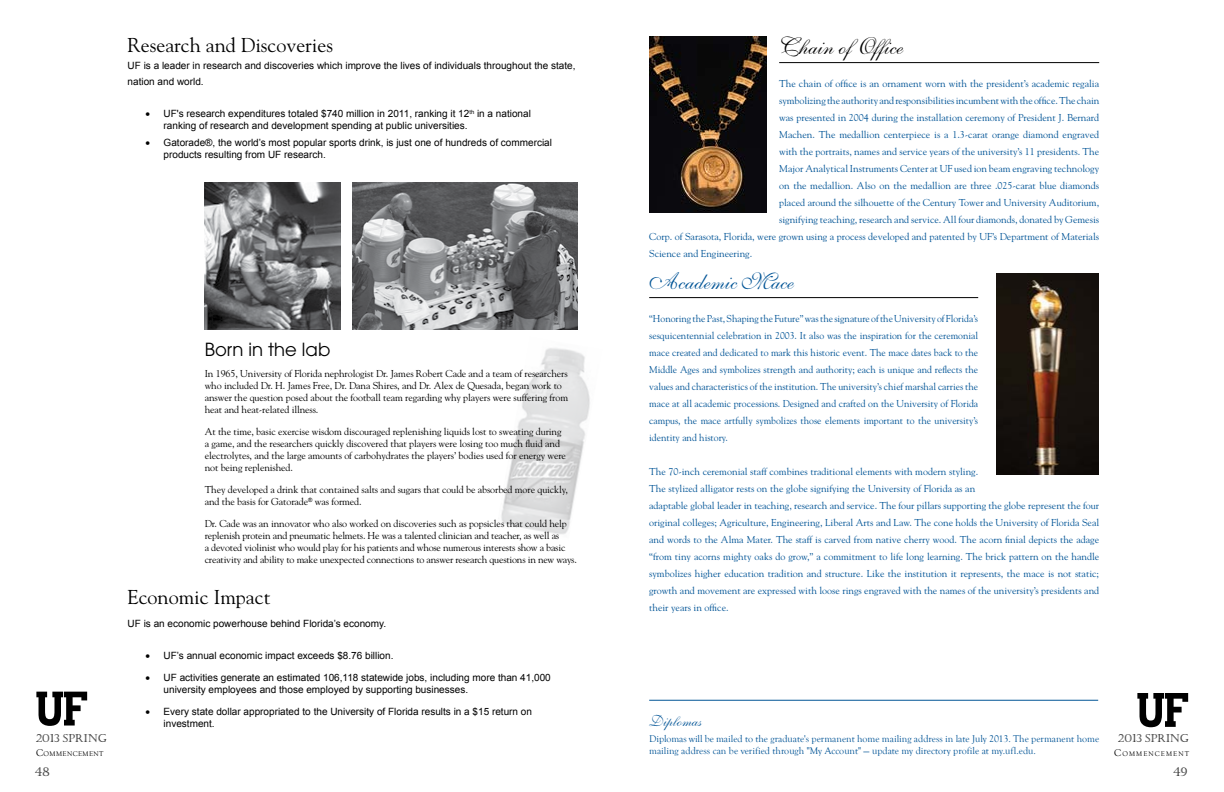
<style>
.page{position:relative;width:1224px;height:792px;background:#fff}
.page>*{position:absolute;margin:0;border:0;box-sizing:border-box;transform-origin:0 0}
.t1{font:24px "Shelley Volante Script";color:#000}
.t2{font:24px "Shelley Volante Script";color:#005496}
.t3{font:20px "Goudy";color:#000}
.t4{font:18px "Avant Garde";color:#000}
.t5{font:16px "Shelley Volante Script";color:#005496}
.t6{font:12px "Castellar";color:#000}
.t7{font:11px "Castellar";color:#000}
.t8{font:10px/17px "Goudy";color:#005496;text-align:justify}
.t9{font:10px/12px "Goudy";letter-spacing:-.01em;color:#000}
.t10{font:10px/12px "Arial";color:#000}
.t11{font:10px/12px "Goudy Old Style T";color:#005496}
.t12{font:7px "Goudy Old Style T";letter-spacing:.05em;color:#000}
.t13{font:7px "Goudy Old Style T";letter-spacing:.145em;color:#000}
.s1{font-size:10px}
</style>
<div class="page">
<svg style="left:36px;top:692px;width:51px;height:34px"></svg>
<svg style="left:1137px;top:693px;width:51px;height:34px"></svg>
<img style="left:501px;top:348px;width:89px;height:187px">
<img style="left:353px;top:182px;width:224px;height:148px">
<img style="left:205px;top:182px;width:136px;height:148px">
<hr style="left:649px;top:700px;width:449px;height:1px;background:#005496">
<hr style="left:779px;top:62px;width:320px;height:1px;background:#000">
<hr style="left:649px;top:297px;width:329px;height:1px;background:#000">
<img style="left:649px;top:36px;width:117px;height:177px">
<img style="left:997px;top:273px;width:101px;height:201px">
<h2 class="t3" style="left:128px;top:33px;width:207px">Research and Discoveries</h2>
<p class="t10" style="left:128px;top:57px;width:449px;line-height:16.8px">UF is a leader in research and discoveries which improve the lives of individuals throughout the state, nation and world.</p>
<p class="t10" style="left:164px;top:107px;width:369px;text-indent:-18px">• UF's research expenditures totaled $740 million in 2011, ranking it 12<sup>th</sup> in a national ranking of research and development spending at public universities.</p>
<p class="t10" style="left:164px;top:136px;width:390px;text-indent:-18px">• Gatorade®, the world’s most popular sports drink, is just one of hundreds of commercial products resulting from UF research.</p>
<p class="t7" style="left:36px;top:732px;width:72px">2013 SPRING</p>
<p class="t12" style="left:36px;top:750px;width:69px"><span class="s1">C</span>OMMENCEMENT</p>
<h3 class="t4" style="left:205px;top:339px;width:127px">Born in the lab</h3>
<p class="t9" style="left:205px;top:368px;width:365px">In 1965, University of Florida nephrologist Dr. James Robert Cade and a team of researchers who included Dr. H. James Free, Dr. Dana Shires, and Dr. Alex de Quesada, began work to answer the question posed about the football team regarding why players were suffering from heat and heat-related illness.</p>
<p class="t9" style="left:205px;top:426px;width:363px">At the time, basic exercise wisdom discouraged replenishing liquids lost to sweating during a game, and the researchers quickly discovered that players were losing too much fluid and electrolytes, and the large amounts of carbohydrates the players’ bodies used for energy were not being replenished.</p>
<p class="t9" style="left:205px;top:484px;width:365px">They developed a drink that contained salts and sugars that could be absorbed more quickly, and the basis for Gatorade<sup>®</sup> was formed.</p>
<p class="t9" style="left:205px;top:518px;width:374px">Dr. Cade was an innovator who also worked on discoveries such as popsicles that could help replenish protein and pneumatic helmets. He was a talented clinician and teacher, as well as<br>a devoted violinist who would play for his patients and whose numerous interests show a basic creativity and ability to make unexpected connections to answer research questions in new ways.</p>
<h2 class="t3" style="left:128px;top:585px;width:144px">Economic Impact</h2>
<p class="t10" style="left:128px;top:618px;width:260px">UF is an economic powerhouse behind Florida’s economy.</p>
<p class="t10" style="left:146px;top:649px;width:249px">• UF’s annual economic impact exceeds $8.76 billion.</p>
<p class="t10" style="left:164px;top:671px;width:389px;text-indent:-18px">• UF activities generate an estimated 106,118 statewide jobs, including more than 41,000 university employees and those employed by supporting businesses.</p>
<p class="t10" style="left:164px;top:705px;width:370px;text-indent:-18px">• Every state dollar appropriated to the University of Florida results in a $15 return on investment.</p>
<h1 class="t1" style="left:779px;top:32px;width:125px">Chain of Office</h1>
<p class="t8" style="left:779px;top:75px;width:322px">The chain of office is an ornament worn with the president’s academic regalia</p>
<p class="t8" style="left:779px;top:92px;width:322px">symbolizing the authority and responsibilities incumbent with the office. The chain</p>
<p class="t8" style="left:779px;top:109px;width:322px">was presented in 2004 during the installation ceremony of President J. Bernard</p>
<p class="t8" style="left:779px;top:126px;width:322px">Machen. The medallion centerpiece is a 1.3-carat orange diamond engraved</p>
<p class="t8" style="left:779px;top:143px;width:321px">with the portraits, names and service years of the university’s 11 presidents. The</p>
<p class="t8" style="left:779px;top:160px;width:322px">Major Analytical Instruments Center at UF used ion beam engraving technology</p>
<p class="t8" style="left:779px;top:177px;width:322px">on the medallion. Also on the medallion are three .025-carat blue diamonds</p>
<p class="t8" style="left:779px;top:194px;width:322px">placed around the silhouette of the Century Tower and University Auditorium,</p>
<p class="t8" style="left:779px;top:211px;width:321px">signifying teaching, research and service. All four diamonds, donated by Gemesis</p>
<p class="t8" style="left:649px;top:228px;width:452px">Corp. of Sarasota, Florida, were grown using a process developed and patented by UF’s Department of Materials</p>
<p class="t8" style="left:649px;top:245px;width:105px">Science and Engineering.</p>
<h1 class="t2" style="left:649px;top:267px;width:146px">Academic Mace</h1>
<p class="t8" style="left:649px;top:310px;width:331px">“Honoring the Past, Shaping the Future” was the signature of the University of Florida’s sesquicentennial celebration in 2003. It also was the inspiration for the ceremonial mace created and dedicated to mark this historic event. The mace dates back to the Middle Ages and symbolizes strength and authority; each is unique and reflects the values and characteristics of the institution. The university’s chief marshal carries the mace at all academic processions. Designed and crafted on the University of Florida campus, the mace artfully symbolizes those elements important to the university’s identity and history.</p>
<p class="t8" style="left:649px;top:463px;width:452px;text-align:left">The 70-inch ceremonial staff combines traditional elements with modern styling.<br>The stylized alligator rests on the globe signifying the University of Florida as an<br>adaptable global leader in teaching, research and service. The four pillars supporting the globe represent the four original colleges; Agriculture, Engineering, Liberal Arts and Law. The cone holds the University of Florida Seal and words to the Alma Mater. The staff is carved from native cherry wood. The acorn finial depicts the adage “from tiny acorns mighty oaks do grow,” a commitment to life long learning. The brick pattern on the handle symbolizes higher education tradition and structure. Like the institution it represents, the mace is not static; growth and movement are expressed with loose rings engraved with the names of the university’s presidents and their years in office.</p>
<h3 class="t5" style="left:649px;top:711px;width:54px">Diplomas</h3>
<p class="t11" style="left:649px;top:733px;width:451px">Diplomas will be mailed to the graduate's permanent home mailing address in late July 2013. The permanent home mailing address can be verified through "My Account" — update my directory profile at my.ufl.edu.</p>
<p class="t7" style="left:1118px;top:733px;width:72px">2013 SPRING</p>
<p class="t13" style="left:1114px;top:750px;width:76px"><span class="s1">C</span>OMMENCEMENT</p>
<p class="t6" style="left:35px;top:766px;width:16px">48</p>
<p class="t6" style="left:1174px;top:766px;width:15px">49</p>
</div>
